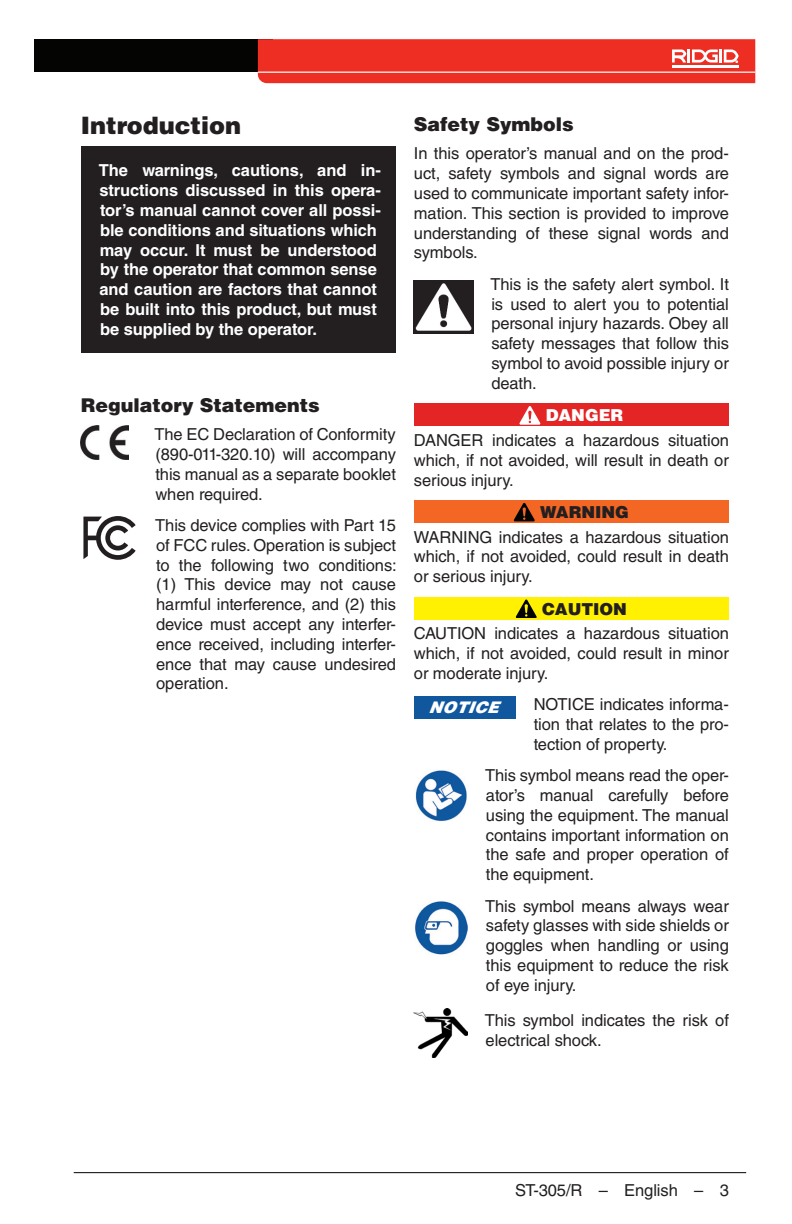
<style>
.page{position:relative;width:792px;height:1224px;background:#fff}
.page>*{position:absolute;margin:0;border:0;box-sizing:border-box;transform-origin:0 0}
.t1{font:900 24px "Helvetica LT Std";letter-spacing:-.005em;color:#231f20}
.t2{font:900 19px "Helvetica LT Std";letter-spacing:-.005em;color:#231f20}
.t3{font:16.4px/19.8px "Helvetica LT Std";letter-spacing:-.005em;color:#231f20;text-align:justify}
.t4{font:700 16.4px/19.8px "Helvetica LT Std";letter-spacing:-.005em;color:#fff}
.t5{font:900 16.4px "Helvetica LT Std";letter-spacing:-.005em;color:#231f20}
.t6{font:900 16.4px "Helvetica LT Std";letter-spacing:-.005em;color:#fff}
.t7{font:italic 900 16px "Helvetica LT Std";letter-spacing:.02em;color:#fff}
</style>
<div class="page">
<div style="left:34px;top:39px;width:239px;height:33px;background:#040503"></div>
<svg style="left:258px;top:39px;width:497px;height:44px"></svg>
<hr style="left:74px;top:1172px;width:672px;height:1px;background:#000">
<div style="left:81px;top:147px;width:315px;height:206px;background:#231f20"></div>
<img style="left:81px;top:426px;width:47px;height:34px">
<svg style="left:83px;top:516px;width:53px;height:44px"></svg>
<img style="left:414px;top:280px;width:59px;height:54px">
<div style="left:414px;top:404px;width:315px;height:22px;background:#e32525"></div>
<svg style="left:519px;top:406px;width:21px;height:18px"></svg>
<div style="left:414px;top:500px;width:315px;height:23px;background:#f36623"></div>
<svg style="left:514px;top:503px;width:21px;height:18px"></svg>
<div style="left:414px;top:597px;width:315px;height:23px;background:#fff101"></div>
<svg style="left:516px;top:600px;width:21px;height:18px"></svg>
<div style="left:414px;top:696px;width:102px;height:22px;background:#10579d"></div>
<img style="left:415px;top:770px;width:52px;height:51px">
<img style="left:415px;top:901px;width:52px;height:53px">
<img style="left:414px;top:1009px;width:53px;height:48px">
<h1 class="t1" style="left:81px;top:110px;width:162px">Introduction</h1>
<p class="t4" style="left:99px;top:160px;width:284px">The warnings, cautions, and in&shy;structions discussed in this opera&shy;tor’s manual cannot cover all possi&shy;ble conditions and situations which may occur. It must be understood by the operator that common sense and caution are factors that cannot be built into this product, but must be supplied by the operator.</p>
<p class="t2" style="left:81px;top:392px;width:240px">Regulatory Statements</p>
<p class="t3" style="left:155px;top:425px;width:243px">The EC Declaration of Conformity (890-011-320.10) will accompany this manual as a separate booklet when required.</p>
<p class="t3" style="left:155px;top:515px;width:243px">This device complies with Part 15 of FCC rules. Operation is subject to the following two conditions: (1) This device may not cause harmful interference, and (2) this device must accept any interfer&shy;ence received, including interfer&shy;ence that may cause undesired operation.</p>
<p class="t2" style="left:414px;top:111px;width:161px">Safety Symbols</p>
<p class="t3" style="left:414px;top:144px;width:317px">In this operator’s manual and on the prod&shy;uct, safety symbols and signal words are used to communicate important safety infor&shy;mation. This section is provided to improve understanding of these signal words and symbols.</p>
<p class="t3" style="left:490px;top:274px;width:240px">This is the safety alert symbol. It is used to alert you to potential personal injury hazards. Obey all safety messages that follow this symbol to avoid possible injury or death.</p>
<p class="t6" style="left:546px;top:405px;width:79px">DANGER</p>
<p class="t3" style="left:414px;top:430px;width:317px">DANGER indicates a hazardous situation which, if not avoided, will result in death or serious injury.</p>
<p class="t5" style="left:540px;top:502px;width:90px">WARNING</p>
<p class="t3" style="left:414px;top:527px;width:317px">WARNING indicates a hazardous situation which, if not avoided, could result in death or serious injury.</p>
<p class="t5" style="left:542px;top:598px;width:86px">CAUTION</p>
<p class="t3" style="left:414px;top:624px;width:317px">CAUTION indicates a hazardous situation which, if not avoided, could result in minor or moderate injury.</p>
<p class="t7" style="left:428px;top:697px;width:72px">NOTICE</p>
<p class="t3" style="left:534px;top:695px;width:197px">NOTICE indicates informa&shy;tion that relates to the pro&shy;tection of property.</p>
<p class="t3" style="left:485px;top:766px;width:245px">This symbol means read the oper&shy;ator’s manual carefully before using the equipment. The manual contains important information on the safe and proper operation of the equipment.</p>
<p class="t3" style="left:485px;top:896px;width:245px">This symbol means always wear safety glasses with side shields or goggles when handling or using this equipment to reduce the risk of eye injury.</p>
<p class="t3" style="left:485px;top:1010px;width:246px">This symbol indicates the risk of electrical shock.</p>
<p class="t3" style="left:515px;top:1181px;width:215px">ST-305/R – English – 3</p>
</div>
